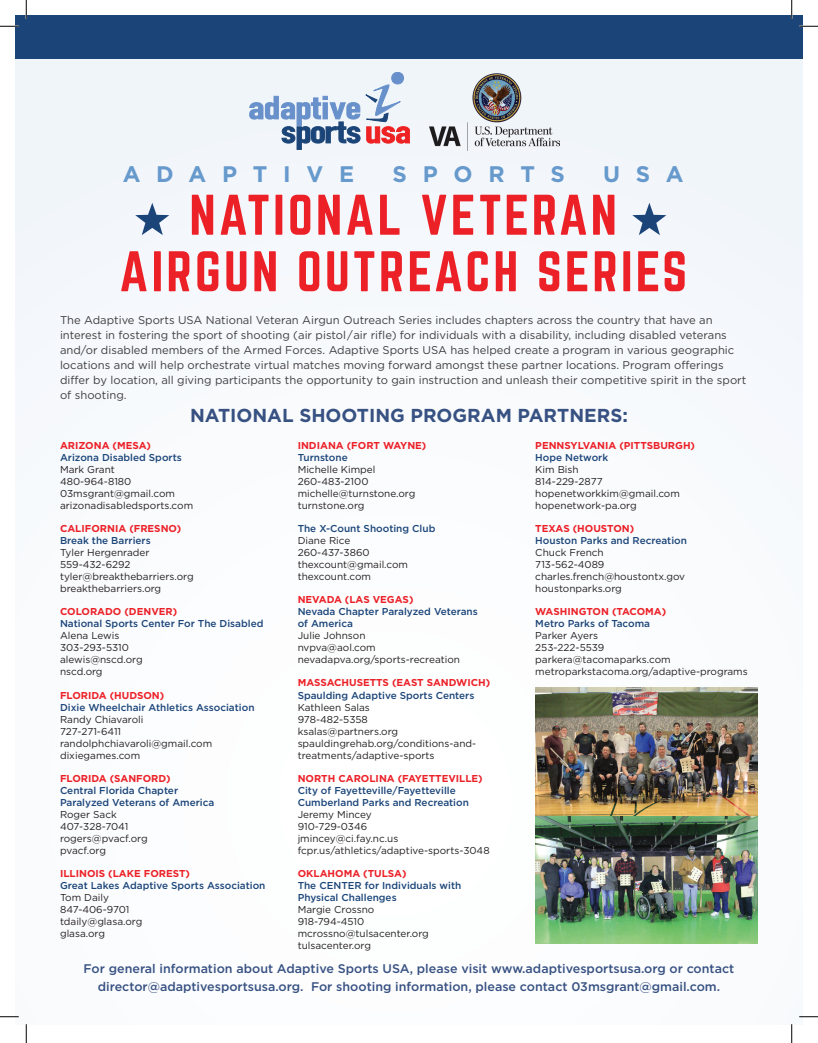
<style>
.page{position:relative;width:818px;height:1043px;background:#fff}
.page>*{position:absolute;margin:0;border:0;box-sizing:border-box;transform-origin:0 0}
.t1{font:50px/56.5px "Norwester";letter-spacing:.06em;color:#ec2128;text-align:center}
.t2{font:700 22.5px "Gotham";letter-spacing:.7em;color:#69c}
.t3{font:700 18.75px "Gotham";color:#375182}
.t4{font:500 12.5px/17.5px "Gotham";color:#375182;text-align:center}
.t5{font:11.25px/15px "Gotham";color:#3e3e3f}
.t6{font:10px/12px "Gotham";color:#231f20}
.t7{font:500 10px/12px "Gotham";color:#1b4579}
.t8{font:700 10px "Gotham";color:#ec2128}
</style>
<div class="page">
<div style="left:15px;top:15px;width:787px;height:1009px;background:#fafbfd"></div>
<svg style="left:249px;top:72px;width:161px;height:77px"></svg>
<img style="left:429px;top:73px;width:131px;height:77px">
<div style="left:15px;top:15px;width:787px;height:43px;background:#1b4579"></div>
<svg style="left:135px;top:203px;width:34px;height:32px"></svg>
<svg style="left:632px;top:203px;width:34px;height:32px"></svg>
<img style="left:535px;top:687px;width:222px;height:256px">
<svg style="left:0;top:25px;width:19px;height:2px"></svg>
<svg style="left:799px;top:25px;width:19px;height:2px"></svg>
<svg style="left:0;top:1016px;width:19px;height:1px"></svg>
<svg style="left:799px;top:1016px;width:19px;height:1px"></svg>
<svg style="left:25px;top:0;width:2px;height:19px"></svg>
<svg style="left:25px;top:1024px;width:2px;height:18px"></svg>
<svg style="left:790px;top:0;width:2px;height:19px"></svg>
<svg style="left:791px;top:1024px;width:1px;height:18px"></svg>
<h2 class="t2" style="left:123px;top:161px;width:233px">ADAPTIVE</h2>
<h2 class="t2" style="left:392px;top:161px;width:174px">SPORTS</h2>
<h2 class="t2" style="left:603px;top:161px;width:82px">USA</h2>
<h1 class="t1" style="left:119px;top:188px;width:569px">NATIONAL VETERAN<br>AIRGUN OUTREACH SERIES</h1>
<p class="t5" style="left:60px;top:312px;width:687px">The Adaptive Sports USA National Veteran Airgun Outreach Series includes chapters across the country that have an interest in fostering the sport of shooting (air pistol/air rifle) for individuals with a disability, including disabled veterans and/or disabled members of the Armed Forces. Adaptive Sports USA has helped create a program in various geographic locations and will help orchestrate virtual matches moving forward amongst these partner locations. Program offerings differ by location, all giving participants the opportunity to gain instruction and unleash their competitive spirit in the sport of shooting.</p>
<h3 class="t3" style="left:190px;top:404px;width:439px">NATIONAL SHOOTING PROGRAM PARTNERS:</h3>
<p class="t8" style="left:60px;top:439px;width:92px">ARIZONA (MESA)</p>
<p class="t7" style="left:60px;top:451px;width:123px">Arizona Disabled Sports</p>
<p class="t6" style="left:60px;top:463px;width:135px">Mark Grant<br>480-964-8180<br>03msgrant@gmail.com arizonadisabledsports.com</p>
<p class="t8" style="left:60px;top:522px;width:123px">CALIFORNIA (FRESNO)</p>
<p class="t7" style="left:60px;top:534px;width:92px">Break the Barriers</p>
<p class="t6" style="left:60px;top:546px;width:135px">Tyler Hergenrader<br>559-432-6292 tyler@breakthebarriers.org breakthebarriers.org</p>
<p class="t8" style="left:60px;top:606px;width:119px">COLORADO (DENVER)</p>
<p class="t7" style="left:60px;top:617px;width:205px">National Sports Center For The Disabled</p>
<p class="t6" style="left:60px;top:629px;width:84px">Alena Lewis<br>303-293-5310 alewis@nscd.org nscd.org</p>
<p class="t8" style="left:60px;top:689px;width:106px">FLORIDA (HUDSON)</p>
<p class="t7" style="left:60px;top:700px;width:196px">Dixie Wheelchair Athletics Association</p>
<p class="t6" style="left:60px;top:712px;width:154px">Randy Chiavaroli<br>727-271-6411 randolphchiavaroli@gmail.com dixiegames.com</p>
<p class="t8" style="left:60px;top:772px;width:112px">FLORIDA (SANFORD)</p>
<p class="t7" style="left:60px;top:784px;width:156px">Central Florida Chapter<br>Paralyzed Veterans of America</p>
<p class="t6" style="left:60px;top:808px;width:89px">Roger Sack<br>407-328-7041 rogers@pvacf.org pvacf.org</p>
<p class="t8" style="left:60px;top:867px;width:131px">ILLINOIS (LAKE FOREST)</p>
<p class="t7" style="left:60px;top:879px;width:207px">Great Lakes Adaptive Sports Association</p>
<p class="t6" style="left:60px;top:891px;width:84px">Tom Daily<br>847-406-9701 tdaily@glasa.org glasa.org</p>
<p class="t8" style="left:298px;top:439px;width:130px">INDIANA (FORT WAYNE)</p>
<p class="t7" style="left:298px;top:451px;width:52px">Turnstone</p>
<p class="t6" style="left:298px;top:463px;width:119px">Michelle Kimpel<br>260-483-2100 michelle@turnstone.org turnstone.org</p>
<p class="t7" style="left:298px;top:522px;width:139px">The X-Count Shooting Club</p>
<p class="t6" style="left:298px;top:534px;width:112px">Diane Rice<br>260-437-3860 thexcount@gmail.com thexcount.com</p>
<p class="t8" style="left:298px;top:594px;width:117px">NEVADA (LAS VEGAS)</p>
<p class="t7" style="left:298px;top:605px;width:182px">Nevada Chapter Paralyzed Veterans of America</p>
<p class="t6" style="left:298px;top:629px;width:164px">Julie Johnson<br>nvpva@aol.com nevadapva.org/sports-recreation</p>
<p class="t8" style="left:298px;top:677px;width:194px">MASSACHUSETTS (EAST SANDWICH)</p>
<p class="t7" style="left:298px;top:688px;width:178px">Spaulding Adaptive Sports Centers</p>
<p class="t6" style="left:298px;top:700px;width:180px">Kathleen Salas<br>978-482-5358<br>ksalas@partners.org spauldingrehab.org/conditions-and&shy;treatments/adaptive-sports</p>
<p class="t8" style="left:298px;top:772px;width:186px">NORTH CAROLINA (FAYETTEVILLE)</p>
<p class="t7" style="left:298px;top:784px;width:173px">City of Fayetteville/Fayetteville<br>Cumberland Parks and Recreation</p>
<p class="t6" style="left:298px;top:808px;width:193px">Jeremy Mincey<br>910-729-0346<br>jmincey@ci.fay.nc.us fcpr.us/athletics/adaptive-sports-3048</p>
<p class="t8" style="left:298px;top:867px;width:110px">OKLAHOMA (TULSA)</p>
<p class="t7" style="left:298px;top:879px;width:165px">The CENTER for Individuals with<br>Physical Challenges</p>
<p class="t6" style="left:298px;top:903px;width:133px">Margie Crossno<br>918-794-4510 mcrossno@tulsacenter.org tulsacenter.org</p>
<p class="t8" style="left:535px;top:439px;width:161px">PENNSYLVANIA (PITTSBURGH)</p>
<p class="t7" style="left:535px;top:451px;width:74px">Hope Network</p>
<p class="t6" style="left:535px;top:463px;width:146px">Kim Bish<br>814-229-2877 hopenetworkkim@gmail.com hopenetwork-pa.org</p>
<p class="t8" style="left:535px;top:522px;width:100px">TEXAS (HOUSTON)</p>
<p class="t7" style="left:535px;top:534px;width:153px">Houston Parks and Recreation</p>
<p class="t6" style="left:535px;top:546px;width:151px">Chuck French<br>713-562-4089 charles.french@houstontx.gov houstonparks.org</p>
<p class="t8" style="left:535px;top:606px;width:132px">WASHINGTON (TACOMA)</p>
<p class="t7" style="left:535px;top:617px;width:116px">Metro Parks of Tacoma</p>
<p class="t6" style="left:535px;top:629px;width:214px">Parker Ayers<br>253-222-5539<br>parkera@tacomaparks.com metroparkstacoma.org/adaptive-programs</p>
<p class="t4" style="left:84px;top:959px;width:652px">For general information about Adaptive Sports USA, please visit www.adaptivesportsusa.org or contact director@adaptivesportsusa.org. For shooting information, please contact 03msgrant@gmail.com.</p>
</div>
